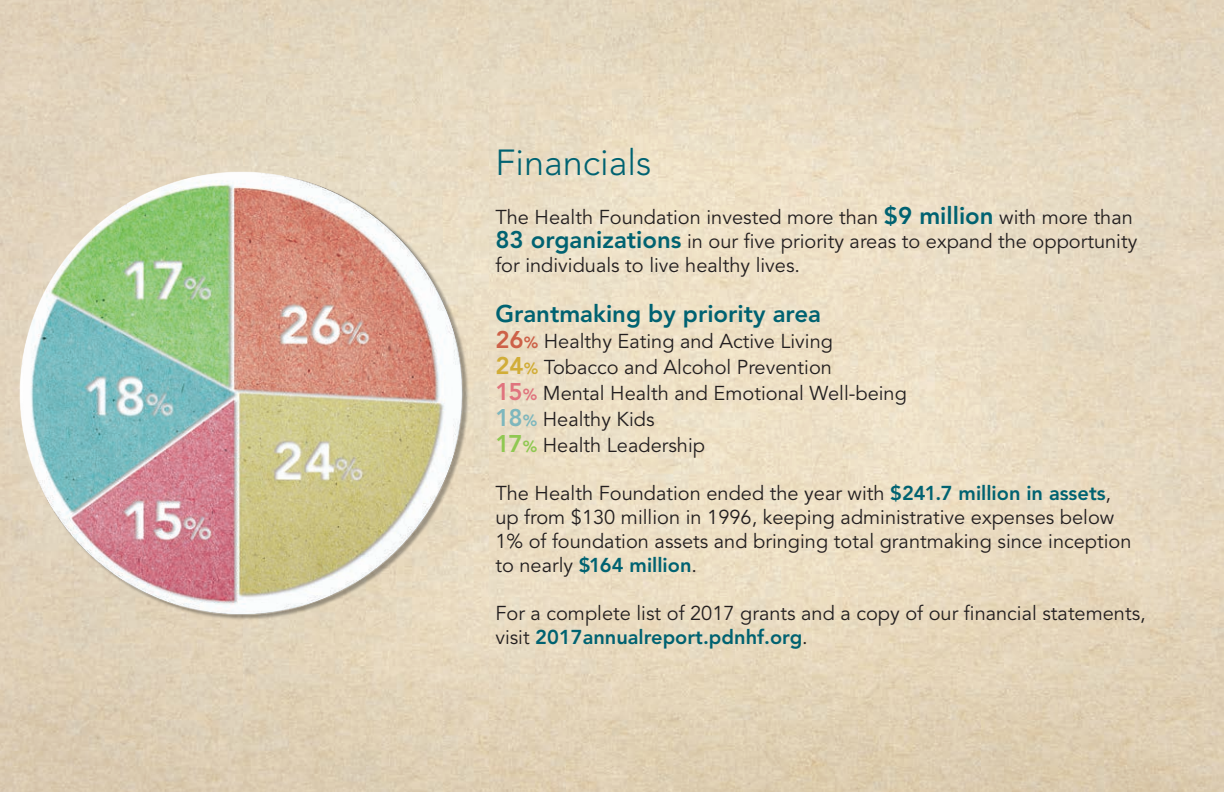
<style>
.page{position:relative;width:1224px;height:792px;background:#fff}
.page>*{position:absolute;margin:0;border:0;box-sizing:border-box;transform-origin:0 0}
.t1{font:300 36px "Avenir LT Std";color:#006271}
.t2{font:800 24px "Avenir LT Std";color:#006271}
.t3{font:20px/24px "Avenir LT Std";color:#231f20}
.s1{font-weight:800;font-size:24px;color:#006271}
.s2{font-weight:800;font-size:24px;color:#cd6148}
.s3{font-weight:800;font-size:16px;color:#cd6148}
.s4{font-weight:800;font-size:24px;color:#d1ad37}
.s5{font-weight:800;font-size:16px;color:#d1ad37}
.s6{font-weight:800;font-size:24px;color:#e0747e}
.s7{font-weight:800;font-size:16px;color:#e0747e}
.s8{font-weight:800;font-size:24px;color:#7eb7bd}
.s9{font-weight:800;font-size:16px;color:#7eb7bd}
.s10{font-weight:800;font-size:24px;color:#8fc851}
.s11{font-weight:800;font-size:16px;color:#8fc851}
.s12{font-weight:800;color:#006271}
</style>
<div class="page">
<img style="left:0;top:167px;width:474px;height:458px">
<h1 class="t1" style="left:495px;top:142px;width:157px">Financials</h1>
<p class="t3" style="left:495px;top:205px;width:644px">The Health Foundation invested more than <span class="s1">$9 million</span> with more than<br><span class="s1">83 organizations</span> in our five priority areas to expand the opportunity for individuals to live healthy lives.</p>
<p class="t2" style="left:495px;top:299px;width:327px">Grantmaking by priority area</p>
<p class="t3" style="left:495px;top:328px;width:413px;line-height:26px"><span class="s2">26</span><span class="s3">%</span> Healthy Eating and Active Living<br><span class="s4">24</span><span class="s5">%</span> Tobacco and Alcohol Prevention<br><span class="s6">15</span><span class="s7">%</span> Mental Health and Emotional Well-being<br><span class="s8">18</span><span class="s9">%</span> Healthy Kids<br><span class="s10">17</span><span class="s11">%</span> Health Leadership</p>
<p class="t3" style="left:495px;top:481px;width:638px">The Health Foundation ended the year with <span class="s12">$241.7 million in assets</span>, up from $130 million in 1996, keeping administrative expenses below 1% of foundation assets and bringing total grantmaking since inception to nearly <span class="s12">$164 million</span>.</p>
<p class="t3" style="left:495px;top:601px;width:652px">For a complete list of 2017 grants and a copy of our financial statements, visit <span class="s12">2017annualreport.pdnhf.org</span>.</p>
</div>
